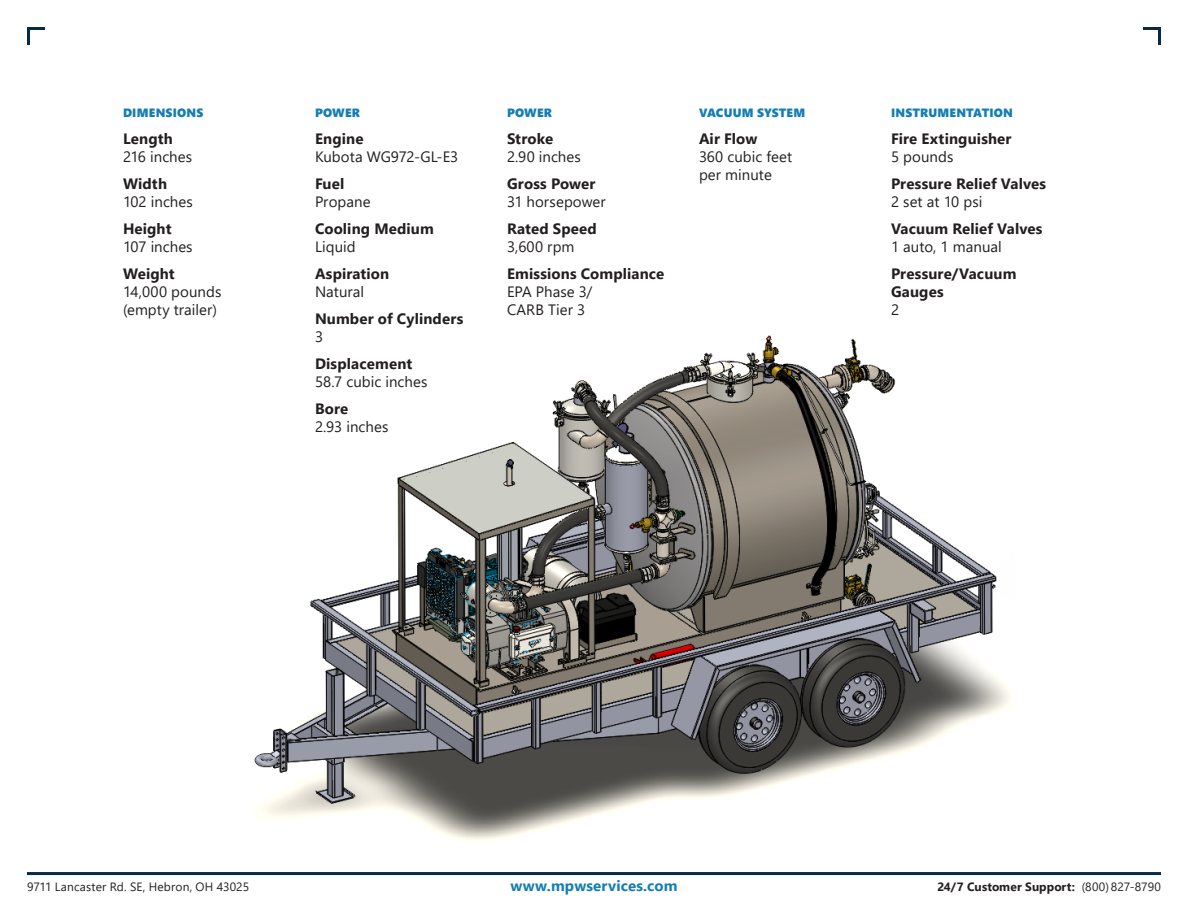
<style>
.page{position:relative;width:1188px;height:918px;background:#fff}
.page>*{position:absolute;margin:0;border:0;box-sizing:border-box;transform-origin:0 0}
.Specs_Regular{font:15px/18px "Segoe UI";letter-spacing:.005em;color:#231f20}
.Specs_Regular-2{font:700 15px/18px "Segoe UI";letter-spacing:.01em;color:#231f20}
.t1{font:700 15px "Segoe UI";letter-spacing:.01em;color:#147eb2}
.Specs_Label{font:12px "Segoe UI Black";letter-spacing:.015em;color:#147eb2}
.t2{font:12px "Segoe UI";letter-spacing:.015em;color:#231f20}
.t3{font:700 12px "Segoe UI";letter-spacing:.015em;color:#231f20}
.s1{font-weight:700}
.s2{font-weight:400}
</style>
<div class="page">
<img style="left:254px;top:335px;width:758px;height:506px">
<hr style="left:27px;top:872px;width:1134px;height:3px;background:#062b44">
<svg style="left:27px;top:27px;width:18px;height:18px"></svg>
<svg style="left:1143px;top:27px;width:18px;height:18px"></svg>
<p class="Specs_Label" style="left:123px;top:104px;width:82px">DIMENSIONS</p>
<p class="Specs_Regular" style="left:123px;top:129px;width:71px"><span class="s1">Length<br></span>216 inches</p>
<p class="Specs_Regular" style="left:123px;top:174px;width:71px"><span class="s1">Width<br></span>102 inches</p>
<p class="Specs_Regular" style="left:123px;top:219px;width:71px"><span class="s1">Height<br></span>107 inches</p>
<p class="Specs_Regular" style="left:123px;top:264px;width:100px"><span class="s1">Weight<br></span>14,000 pounds (empty trailer)</p>
<p class="Specs_Label" style="left:315px;top:104px;width:47px">POWER</p>
<p class="Specs_Regular" style="left:315px;top:129px;width:145px"><span class="s1">Engine<br></span>Kubota WG972-GL-E3</p>
<p class="Specs_Regular" style="left:315px;top:174px;width:57px"><span class="s1">Fuel<br></span>Propane</p>
<p class="Specs_Regular-2" style="left:315px;top:219px;width:120px">Cooling Medium<br><span class="s2">Liquid</span></p>
<p class="Specs_Regular-2" style="left:315px;top:264px;width:76px">Aspiration<br><span class="s2">Natural</span></p>
<p class="Specs_Regular-2" style="left:315px;top:309px;width:150px">Number of Cylinders<br><span class="s2">3</span></p>
<p class="Specs_Regular" style="left:315px;top:354px;width:114px"><span class="s1">Displacement<br></span>58.7 cubic inches</p>
<p class="Specs_Regular" style="left:315px;top:399px;width:75px"><span class="s1">Bore<br></span>2.93 inches</p>
<p class="Specs_Label" style="left:507px;top:104px;width:47px">POWER</p>
<p class="Specs_Regular" style="left:507px;top:129px;width:75px"><span class="s1">Stroke<br></span>2.90 inches</p>
<p class="Specs_Regular" style="left:507px;top:174px;width:100px"><span class="s1">Gross Power<br></span>31 horsepower</p>
<p class="Specs_Regular-2" style="left:507px;top:219px;width:91px">Rated Speed<br><span class="s2">3,600 rpm</span></p>
<p class="Specs_Regular-2" style="left:507px;top:264px;width:159px">Emissions Compliance<br><span class="s2">EPA Phase 3/<br>CARB Tier 3</span></p>
<p class="Specs_Label" style="left:699px;top:104px;width:108px">VACUUM SYSTEM</p>
<p class="Specs_Regular" style="left:699px;top:129px;width:95px"><span class="s1">Air Flow<br></span>360 cubic feet per minute</p>
<p class="Specs_Label" style="left:891px;top:104px;width:123px">INSTRUMENTATION</p>
<p class="Specs_Regular-2" style="left:891px;top:129px;width:122px">Fire Extinguisher<br><span class="s2">5 pounds</span></p>
<p class="Specs_Regular-2" style="left:891px;top:174px;width:157px">Pressure Relief Valves<br><span class="s2">2 set at 10 psi</span></p>
<p class="Specs_Regular-2" style="left:891px;top:219px;width:153px">Vacuum Relief Valves<br><span class="s2">1 auto, 1 manual</span></p>
<p class="Specs_Regular-2" style="left:891px;top:264px;width:127px">Pressure/Vacuum<br>Gauges<br><span class="s2">2</span></p>
<p class="t2" style="left:27px;top:877px;width:224px">9711 Lancaster Rd. SE, Hebron, OH 43025</p>
<p class="t1" style="left:510px;top:874px;width:169px">www.mpwservices.com</p>
<p class="t3" style="left:937px;top:877px;width:225px">24/7 Customer Support: <span class="s2">(800) 827-8790</span></p>
</div>
